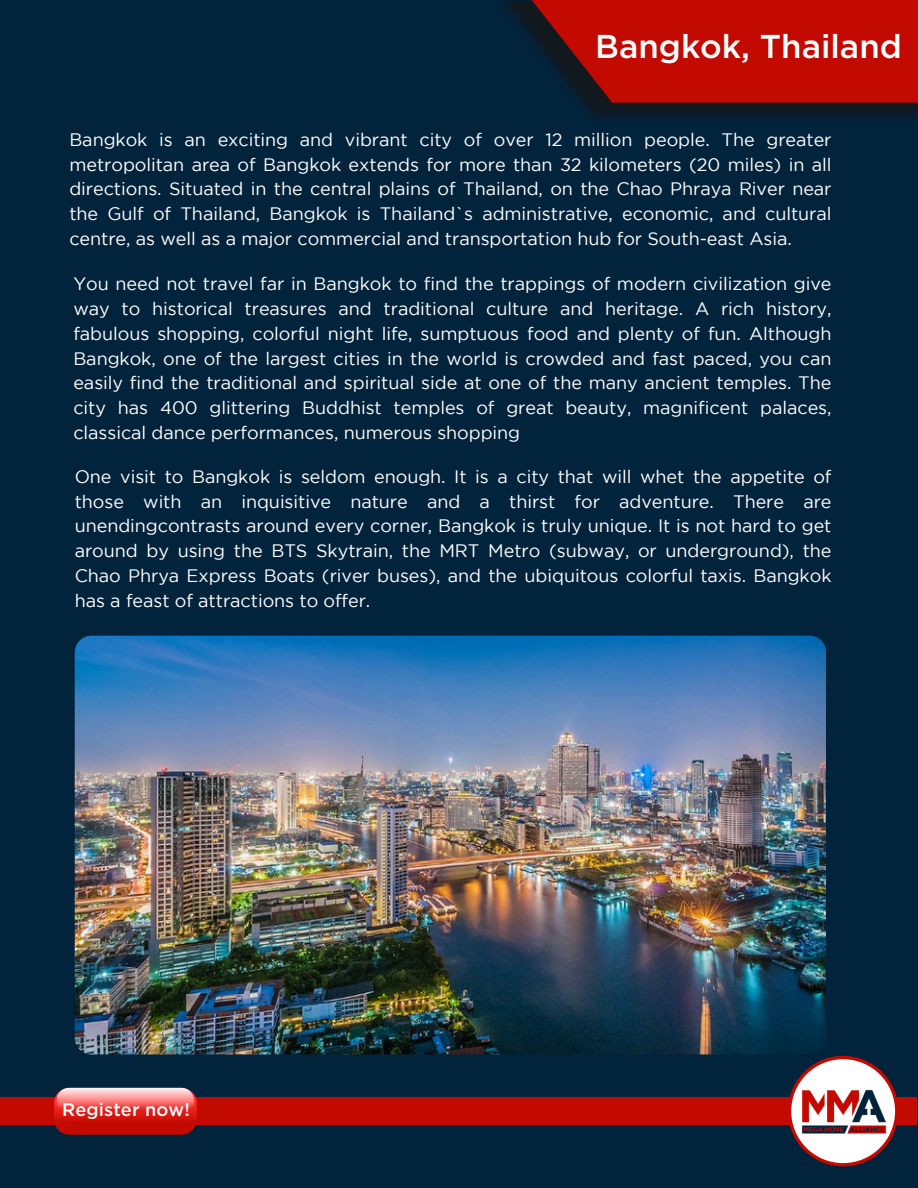
<style>
.page{position:relative;width:918px;height:1188px;background:#02233c}
.page>*{position:absolute;margin:0;border:0;box-sizing:border-box;transform-origin:0 0}
.t1{font:500 33px "Gotham";color:#fff}
.t2{font:500 18.15px "Gotham";letter-spacing:.005em;color:#fefefe}
.t3{font:18px/24.8px "Gotham";letter-spacing:-.005em;color:#fff;text-align:justify}
</style>
<div class="page">
<div style="left:0;top:1097px;width:916px;height:28px;background:#c30a00"></div>
<svg style="left:789px;top:1056px;width:108px;height:110px"></svg>
<img style="left:503px;top:1px;width:415px;height:116px">
<svg style="left:528px;top:0;width:390px;height:103px"></svg>
<img style="left:75px;top:636px;width:751px;height:418px;border-radius:17px">
<img style="left:791px;top:1080px;width:105px;height:63px">
<svg style="left:54px;top:1088px;width:143px;height:47px"></svg>
<p class="t1" style="left:595px;top:32px;width:308px">Bangkok, Thailand</p>
<p class="t3" style="left:69px;top:128px;width:764px">Bangkok is an exciting and vibrant city of over 12 million people. The greater metropolitan area of Bangkok extends for more than 32 kilometers (20 miles) in all directions. Situated in the central plains of Thailand, on the Chao Phraya River near the Gulf of Thailand, Bangkok is Thailand`s administrative, economic, and cultural centre, as well as a major commercial and transportation hub for South-east Asia.</p>
<p class="t3" style="left:73px;top:273px;width:760px">You need not travel far in Bangkok to find the trappings of modern civilization give way to historical treasures and traditional culture and heritage. A rich history, fabulous shopping, colorful night life, sumptuous food and plenty of fun. Although Bangkok, one of the largest cities in the world is crowded and fast paced, you can easily find the traditional and spiritual side at one of the many ancient temples. The city has 400 glittering Buddhist temples of great beauty, magnificent palaces, classical dance performances, numerous shopping</p>
<p class="t3" style="left:75px;top:465px;width:758px">One visit to Bangkok is seldom enough. It is a city that will whet the appetite of those with an inquisitive nature and a thirst for adventure. There are unendingcontrasts around every corner, Bangkok is truly unique. It is not hard to get around by using the BTS Skytrain, the MRT Metro (subway, or underground), the Chao Phrya Express Boats (river buses), and the ubiquitous colorful taxis. Bangkok has a feast of attractions to offer.</p>
<p class="t2" style="left:62px;top:1101px;width:129px">Register now!</p>
</div>
